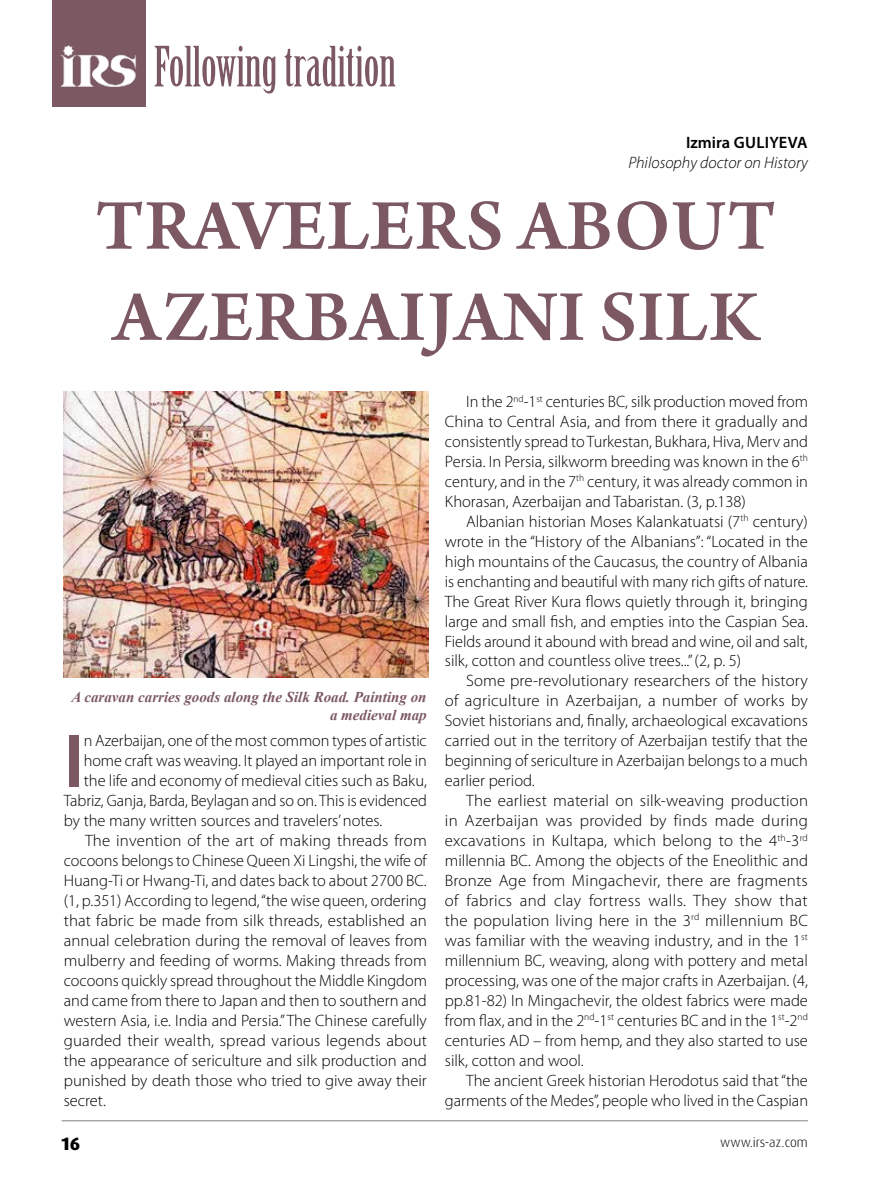
<style>
.page{position:relative;width:893px;height:1191px;background:#fff}
.page>*{position:absolute;margin:0;border:0;box-sizing:border-box;transform-origin:0 0}
.t1{font:600 75.9px "Arno Pro";color:#7b5862}
.t2{font:600 75.75px "Myriad Pro";color:#7b5862}
.t3{font:54.15px "Birch Std";color:#7b5862}
.t4{font:800 18px "Dax Pro";color:#000}
.t5{font:300 16.5px/20px "Myriad Pro";color:#000;text-align:justify}
.t6{font:italic 300 16.5px "Myriad Pro";color:#000}
.t7{font:600 16.5px "Myriad Pro";letter-spacing:.005em;color:#000}
.t8{font:italic 700 15px/18px "Times New Roman";color:#7b5862;text-align:right}
.t9{font:300 13.5px "Dax Pro";color:#000}
</style>
<div class="page">
<hr style="left:62px;top:1120px;width:746px;height:1px;background:#808285">
<img style="left:64px;top:391px;width:364px;height:286px">
<div style="left:52px;top:0;width:94px;height:106px;background:#7b5862"></div>
<img style="left:60px;top:45px;width:77px;height:41px">
<h3 class="t3" style="left:154px;top:36px;width:244px">Following tradition</h3>
<p class="t7" style="left:686px;top:131px;width:121px">Izmira Guliyeva</p>
<p class="t6" style="left:628px;top:153px;width:181px">Philosophy doctor on History</p>
<h1 class="t1" style="left:95px;top:182px;width:186px">TRAVELER</h1>
<h1 class="t1" style="left:466px;top:182px;width:105px">S ABOUT</h1>
<h1 class="t1" style="left:113px;top:273px;width:44px">AZERBAIJANI</h1>
<h1 class="t1" style="left:599px;top:273px;width:80px">SILK</h1>
<p class="t8" style="left:72px;top:687px;width:357px">A caravan carries goods along the Silk Road. Painting on a medieval map</p>
<h2 class="t2" style="left:64px;top:712px;width:21px">I</h2>
<p class="t5" style="left:84px;top:731px;width:345px">n Azerbaijan, one of the most common types of artistic</p>
<p class="t5" style="left:84px;top:751px;width:345px">home craft was weaving. It played an important role in</p>
<p class="t5" style="left:84px;top:771px;width:345px">the life and economy of medieval cities such as Baku,</p>
<p class="t5" style="left:64px;top:791px;width:365px">Tabriz, Ganja, Barda, Beylagan and so on. This is evidenced</p>
<p class="t5" style="left:64px;top:811px;width:320px">by the many written sources and travelers’ notes.</p>
<p class="t5" style="left:85px;top:831px;width:343px">The invention of the art of making threads from</p>
<p class="t5" style="left:64px;top:851px;width:365px">cocoons belongs to Chinese Queen Xi Lingshi, the wife of</p>
<p class="t5" style="left:64px;top:870px;width:364px">Huang-Ti or Hwang-Ti, and dates back to about 2700 BC.</p>
<p class="t5" style="left:64px;top:890px;width:364px">(1, p.351) According to legend, “the wise queen, ordering</p>
<p class="t5" style="left:64px;top:910px;width:365px">that fabric be made from silk threads, established an</p>
<p class="t5" style="left:64px;top:930px;width:365px">annual celebration during the removal of leaves from</p>
<p class="t5" style="left:64px;top:950px;width:364px">mulberry and feeding of worms. Making threads from</p>
<p class="t5" style="left:64px;top:970px;width:365px">cocoons quickly spread throughout the Middle Kingdom</p>
<p class="t5" style="left:64px;top:990px;width:364px">and came from there to Japan and then to southern and</p>
<p class="t5" style="left:64px;top:1010px;width:365px">western Asia, i.e. I ndia and Persia.” The Chinese carefully</p>
<p class="t5" style="left:64px;top:1030px;width:365px">guarded their wealth, spread various legends about</p>
<p class="t5" style="left:64px;top:1050px;width:365px">the appearance of sericulture and silk production and</p>
<p class="t5" style="left:64px;top:1070px;width:365px">punished by death those who tried to give away their</p>
<p class="t5" style="left:64px;top:1090px;width:44px">secret.</p>
<p class="t5" style="left:445px;top:392px;width:365px;text-indent:21px">I n the 2<sup>nd</sup>-1<sup>st</sup> centuries BC, silk production moved from China to Central Asia, and from there it gradually and consistently spread to Turkestan, Bukhara, Hiva, Merv and Persia. I n Persia, silkworm breeding was known in the 6<sup>th </sup>century, and in the 7<sup>th</sup> century, it was already common in Khorasan, Azerbaijan and Tabaristan. (3, p.138)</p>
<p class="t5" style="left:445px;top:511px;width:365px;text-indent:21px">Albanian historian Moses Kalankatuatsi (7<sup>th</sup> century) wrote in the “History of the Albanians”: “Located in the high mountains of the Caucasus, the country of Albania is enchanting and beautiful with many rich gifts of nature.<br>The Great River Kura flows quietly through it, bringing large and small fish, and empties into the Caspian Sea.<br>Fields around it abound with bread and wine, oil and salt, silk, cotton and countless olive trees...” (2, p. 5)</p>
<p class="t5" style="left:445px;top:671px;width:365px;text-indent:21px">Some pre-revolutionary researchers of the history of agriculture in Azerbaijan, a number of works by Soviet historians and, finally, archaeological excavations carried out in the territory of Azerbaijan testify that the beginning of sericulture in Azerbaijan belongs to a much earlier period.</p>
<p class="t5" style="left:445px;top:791px;width:365px;text-indent:21px">The earliest material on silk-weaving production in Azerbaijan was provided by finds made during excavations in Kultapa, which belong to the 4<sup>th</sup>-3<sup>rd </sup>millennia BC. Among the objects of the Eneolithic and Bronze Age from Mingachevir, there are fragments of fabrics and clay fortress walls. They show that the population living here in the 3<sup>rd</sup> millennium BC was familiar with the weaving industry, and in the 1<sup>st </sup>millennium BC, weaving, along with pottery and metal processing, was one of the major crafts in Azerbaijan. (4, pp.81-82) I n Mingachevir, the oldest fabrics were made from flax, and in the 2<sup>nd</sup>-1<sup>st</sup> centuries BC and in the 1<sup>st</sup>-2<sup>nd </sup>centuries AD – from hemp, and they also started to use silk, cotton and wool.</p>
<p class="t5" style="left:445px;top:1070px;width:365px;text-align:right">The ancient Greek historian Herodotus said that “the garments of the Medes”, people who lived in the Caspian</p>
<p class="t4" style="left:62px;top:1131px;width:20px">16</p>
<p class="t9" style="left:720px;top:1133px;width:89px">www.irs-az.com</p>
</div>
